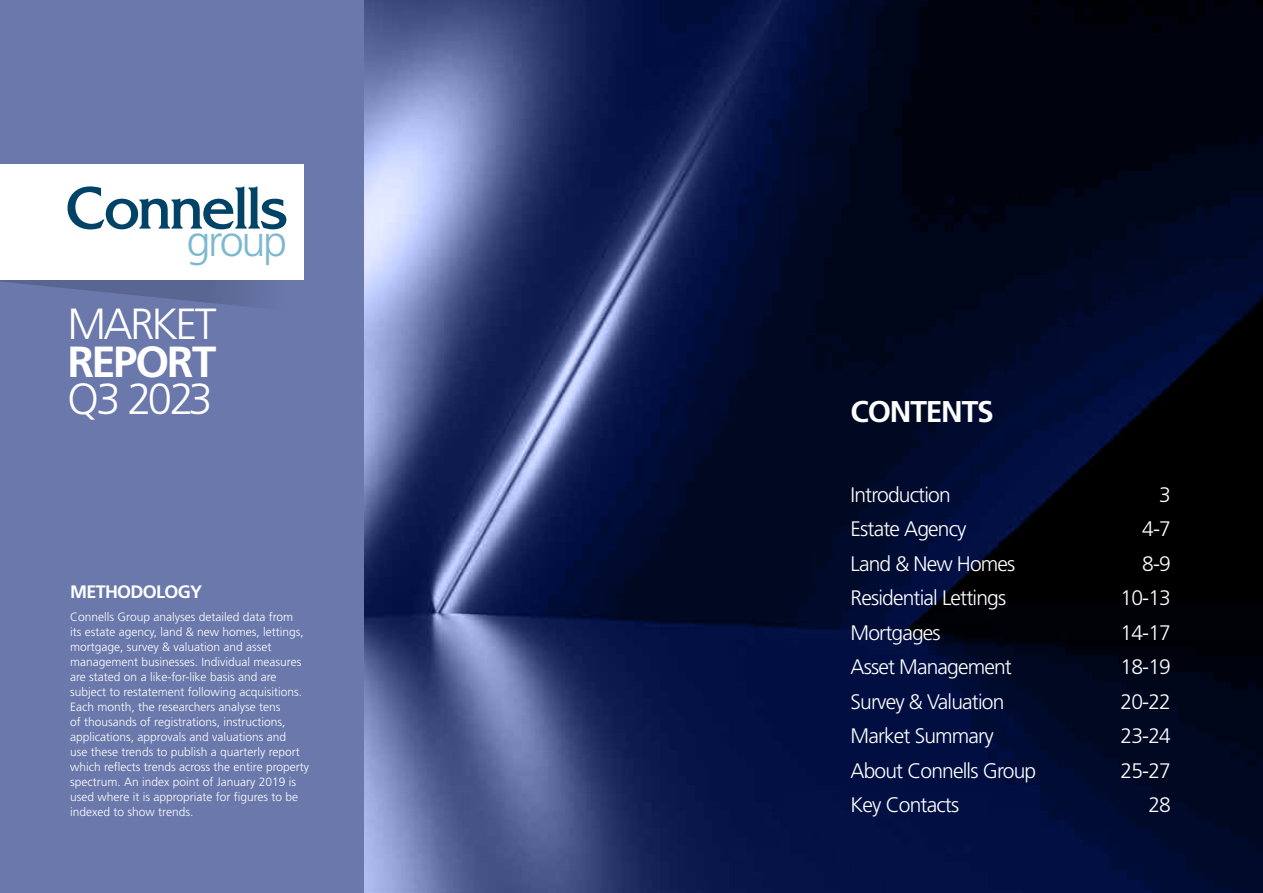
<style>
.page{position:relative;width:1263px;height:893px;background:#fff}
.page>*{position:absolute;margin:0;border:0;box-sizing:border-box;transform-origin:0 0}
.t1{font:300 43.5px "Frutiger LT Std";letter-spacing:-.06em;color:#fff}
.t2{font:700 43.5px "Frutiger LT Std";letter-spacing:-.06em;color:#fff}
.t3{font:300 43.35px "Frutiger LT Std";letter-spacing:-.055em;color:#7cb9d0}
.t4{font:700 30px "Frutiger LT Std";letter-spacing:-.04em;color:#fff}
.t5{font:300 21px "Frutiger LT Std";letter-spacing:-.04em;color:#fff}
.t6{font:700 18px "Frutiger LT Std";letter-spacing:-.04em;color:#fff}
.t7{font:300 12px/15px "Frutiger LT Std";color:#fff}
</style>
<div class="page">
<img style="left:364px;top:0;width:899px;height:893px">
<svg style="left:1262px;top:870px;width:1px;height:23px"></svg>
<div style="left:0;top:0;width:364px;height:893px;background:#6a78ab"></div>
<div style="left:0;top:164px;width:303px;height:116px;background:#fff"></div>
<svg style="left:0;top:186px;width:286px;height:121px"></svg>
<h2 class="t3" style="left:186px;top:216px;width:102px">group</h2>
<h1 class="t1" style="left:68px;top:299px;width:151px">MARKET</h1>
<h1 class="t2" style="left:68px;top:336px;width:150px">REPORT</h1>
<h1 class="t1" style="left:68px;top:375px;width:147px">Q3 2023</h1>
<h3 class="t6" style="left:70px;top:581px;width:133px">METHODOLOGY</h3>
<p class="t7" style="left:70px;top:610px;width:240px">Connells Group analyses detailed data from<br>its estate agency, land &amp; new homes, lettings, mortgage, survey &amp; valuation and asset management businesses. Individual measures are stated on a like-for-like basis and are subject to restatement following acquisitions.<br>Each month, the researchers analyse tens<br>of thousands of registrations, instructions, applications, approvals and valuations and<br>use these trends to publish a quarterly report which reflects trends across the entire property spectrum. An index point of January 2019 is used where it is appropriate for figures to be indexed to show trends.</p>
<h3 class="t4" style="left:850px;top:394px;width:145px">CONTENTS</h3>
<h3 class="t5" style="left:850px;top:483px;width:102px">Introduction</h3>
<h3 class="t5" style="left:1159px;top:483px;width:13px">3</h3>
<h3 class="t5" style="left:850px;top:517px;width:117px">Estate Agency</h3>
<h3 class="t5" style="left:1142px;top:517px;width:30px">4-7</h3>
<h3 class="t5" style="left:850px;top:552px;width:166px">Land &amp; New Homes</h3>
<h3 class="t5" style="left:1142px;top:552px;width:30px">8-9</h3>
<h3 class="t5" style="left:850px;top:586px;width:157px">Residential Lettings</h3>
<h3 class="t5" style="left:1120px;top:586px;width:52px">10-13</h3>
<h3 class="t5" style="left:850px;top:621px;width:92px">Mortgages</h3>
<h3 class="t5" style="left:1120px;top:621px;width:52px">14-17</h3>
<h3 class="t5" style="left:850px;top:655px;width:163px">Asset Management</h3>
<h3 class="t5" style="left:1120px;top:655px;width:52px">18-19</h3>
<h3 class="t5" style="left:850px;top:690px;width:155px">Survey &amp; Valuation</h3>
<h3 class="t5" style="left:1120px;top:690px;width:52px">20-22</h3>
<h3 class="t5" style="left:850px;top:724px;width:145px">Market Summary</h3>
<h3 class="t5" style="left:1120px;top:724px;width:52px">23-24</h3>
<h3 class="t5" style="left:850px;top:759px;width:187px">About Connells Group</h3>
<h3 class="t5" style="left:1120px;top:759px;width:52px">25-27</h3>
<h3 class="t5" style="left:850px;top:793px;width:110px">Key Contacts</h3>
<h3 class="t5" style="left:1148px;top:793px;width:24px">28</h3>
</div>
